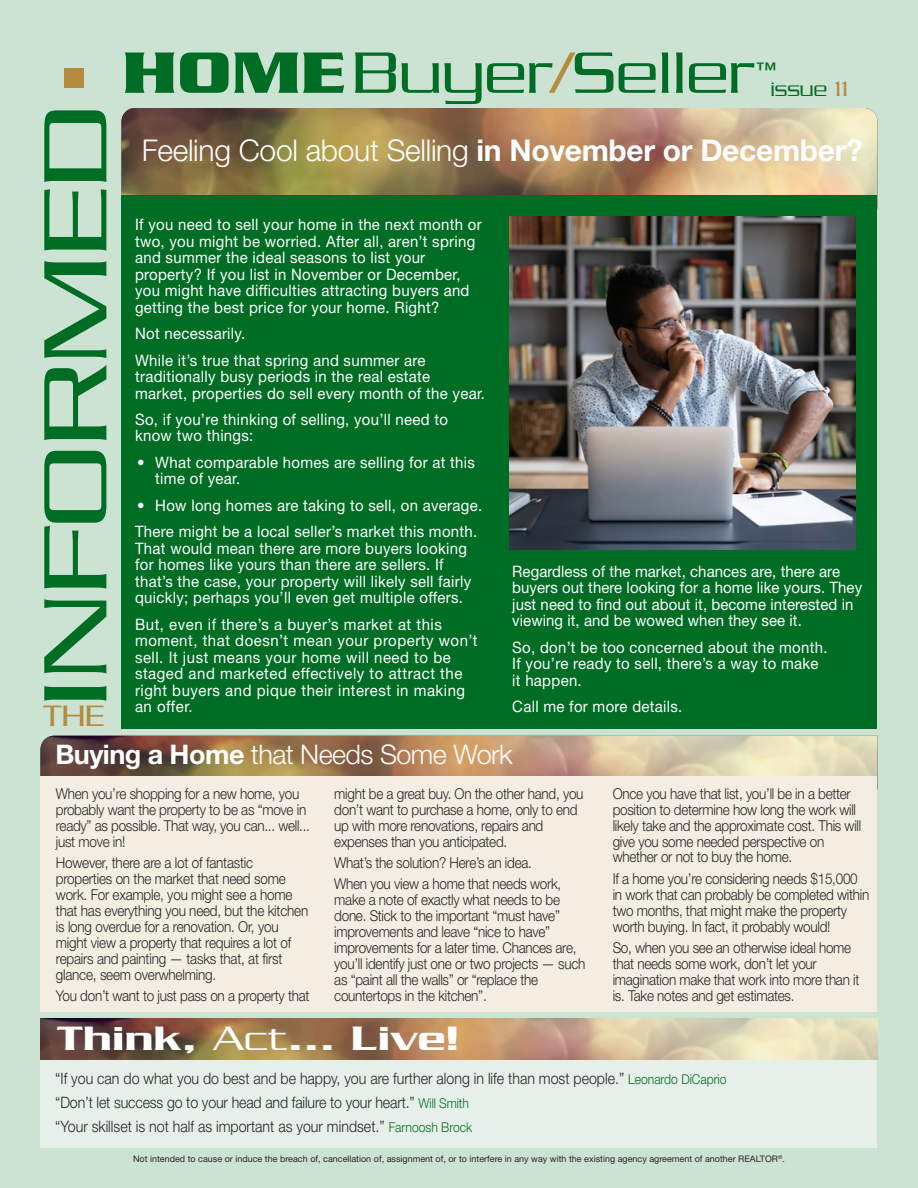
<style>
.page{position:relative;width:918px;height:1188px;background:#cce2d3}
.page>*{position:absolute;margin:0;border:0;box-sizing:border-box;transform-origin:0 0}
.t1{font:300 96.9px "Serpentine Std";color:#006d24;scale:1.27 1}
.t2{font:300 63px "Serpentine Std";color:#006d24;scale:1.12 1}
.t3{font:500 36.6px "Serpentine Std";color:#fff;scale:1.21 1}
.t4{font:300 31.95px "Serpentine Std";color:#b68b3d;scale:1.08 1}
.t5{font:300 30px "Helvetica Neue LT Std";letter-spacing:-.01em;color:#fff}
.t6{font:300 27px "Helvetica Neue LT Std";letter-spacing:-.02em;color:#fff}
.t7{font:300 22.5px "Serpentine Std";color:#006d24}
.t8{font:300 21px "Serpentine Std";color:#006d24;scale:1.12 1}
.t9{font:15.75px/16.5px "Helvetica Neue LT Std";letter-spacing:.02em;color:#fff;scale:.95 1}
.t10{font:300 15.75px/24px "Helvetica Neue LT Std";color:#272526;scale:.9 1}
.t11{font:300 15px/15.9px "Helvetica Neue LT Std";letter-spacing:-.02em;color:#272526;scale:.9 1}
.t12{font:9px "Helvetica Neue LT Std";color:#272526}
.s1{font-weight:700}
.s2{color:#b68b3d}
.s3{font-weight:300}
.s4{font-size:13.5px;color:#006d24}
</style>
<div class="page">
<div style="left:41px;top:1029px;width:836px;height:118px;background:#e6f0e9"></div>
<img style="left:122px;top:108px;width:756px;height:111px;border-radius:14px">
<div style="left:65px;top:68px;width:19px;height:20px;background:#b68b3d"></div>
<div style="left:122px;top:196px;width:756px;height:533px;background:#006d24"></div>
<img style="left:509px;top:216px;width:346px;height:333px">
<img style="left:40px;top:736px;width:838px;height:41px">
<img style="left:40px;top:1019px;width:838px;height:41px">
<div style="left:40px;top:777px;width:838px;height:235px;background:#f4eee2"></div>
<h1 class="t1" style="left:16px;top:708px;width:476px;rotate:-90deg">INFORMED</h1>
<h3 class="t4" style="left:43px;top:696px;width:58px">THE</h3>
<h2 class="t2" style="left:122px;top:34px;width:566px"><span class="s1">HOME</span>Buyer<span class="s2">/</span>Seller</h2>
<h3 class="t8" style="left:754px;top:57px;width:22px">™</h3>
<h3 class="t7" style="left:770px;top:75px;width:80px">issue <span class="s2">11</span></h3>
<h3 class="t5" style="left:142px;top:139px;width:723px">Feeling Cool about Selling <span class="s1">in November or December?</span></h3>
<p class="t9" style="left:135px;top:218px;width:366px">If you need to sell your home in the next month or two, you might be worried. After all, aren’t spring and summer the ideal seasons to list your property? If you list in November or December, you might have difficulties attracting buyers and getting the best price for your home. Right?</p>
<p class="t9" style="left:135px;top:322px;width:307px;line-height:26.4px">Not necessarily.<br>While it’s true that spring and summer are</p>
<p class="t9" style="left:135px;top:370px;width:370px">traditionally busy periods in the real estate market, properties do sell every month of the year.</p>
<p class="t9" style="left:135px;top:413px;width:331px">So, if you’re thinking of selling, you’ll need to know two things:</p>
<p class="t9" style="left:155px;top:456px;width:338px;text-indent:-18px">• What comparable homes are selling for at this time of year.</p>
<p class="t9" style="left:135px;top:494px;width:367px;line-height:26.4px">• How long homes are taking to sell, on average.<br>There might be a local seller’s market this month.</p>
<p class="t9" style="left:135px;top:542px;width:355px">That would mean there are more buyers looking for homes like yours than there are sellers. If that’s the case, your property will likely sell fairly quickly; perhaps you’ll even get multiple offers.</p>
<p class="t9" style="left:135px;top:618px;width:362px">But, even if there’s a buyer’s market at this moment, that doesn’t mean your property won’t sell. It just means your home will need to be staged and marketed effectively to attract the right buyers and pique their interest in making an offer.</p>
<p class="t9" style="left:512px;top:565px;width:370px">Regardless of the market, chances are, there are buyers out there looking for a home like yours. They just need to find out about it, become interested in viewing it, and be wowed when they see it.</p>
<p class="t9" style="left:512px;top:641px;width:333px">So, don’t be too concerned about the month.<br>If you’re ready to sell, there’s a way to make it happen.</p>
<p class="t9" style="left:512px;top:700px;width:181px">Call me for more details.</p>
<h3 class="t6" style="left:56px;top:744px;width:459px"><span class="s1">Buying a Home</span> that Needs Some Work</h3>
<p class="t11" style="left:56px;top:787px;width:284px">When you’re shopping for a new home, you probably want the property to be as “move in ready” as possible. That way, you can... well... just move in!</p>
<p class="t11" style="left:56px;top:856px;width:282px">However, there are a lot of fantastic properties on the market that need some work. For example, you might see a home that has everything you need, but the kitchen is long overdue for a renovation. Or, you might view a property that requires a lot of repairs and painting — tasks that, at first glance, seem overwhelming.</p>
<p class="t11" style="left:56px;top:989px;width:283px">You don’t want to just pass on a property that</p>
<p class="t11" style="left:334px;top:787px;width:278px">might be a great buy. On the other hand, you don’t want to purchase a home, only to end up with more renovations, repairs and expenses than you anticipated.</p>
<p class="t11" style="left:334px;top:854px;width:254px;line-height:21.3px">What’s the solution? Here’s an idea.<br>When you view a home that needs work,</p>
<p class="t11" style="left:334px;top:894px;width:281px">make a note of exactly what needs to be done. Stick to the important “must have” improvements and leave “nice to have” improvements for a later time. Chances are, you’ll identify just one or two projects — such as “paint all the walls” or “replace the countertops in the kitchen”.</p>
<h3 class="t3" style="left:57px;top:1016px;width:334px">Think, <span class="s3">Act</span>... Live!</h3>
<p class="t11" style="left:613px;top:787px;width:278px">Once you have that list, you’ll be in a better position to determine how long the work will likely take and the approximate cost. This will give you some needed perspective on whether or not to buy the home.</p>
<p class="t11" style="left:613px;top:872px;width:287px">If a home you’re considering needs $15,000 in work that can probably be completed within two months, that might make the property worth buying. In fact, it probably would!</p>
<p class="t11" style="left:613px;top:941px;width:276px">So, when you see an otherwise ideal home that needs some work, don’t let your imagination make that work into more than it is. Take notes and get estimates.</p>
<p class="t10" style="left:55px;top:1068px;width:747px">“If you can do what you do best and be happy, you are further along in life than most people.” <span class="s4">Leonardo DiCaprio </span>“Don’t let success go to your head and failure to your heart.” <span class="s4">Will Smith<br></span>“Your skillset is not half as important as your mindset.” <span class="s4">Farnoosh Brock</span></p>
<p class="t12" style="left:133px;top:1155px;width:653px">Not intended to cause or induce the breach of, cancellation of, assignment of, or to interfere in any way with the existing agency agreement of another REALTOR<sup>®</sup>.</p>
</div>
